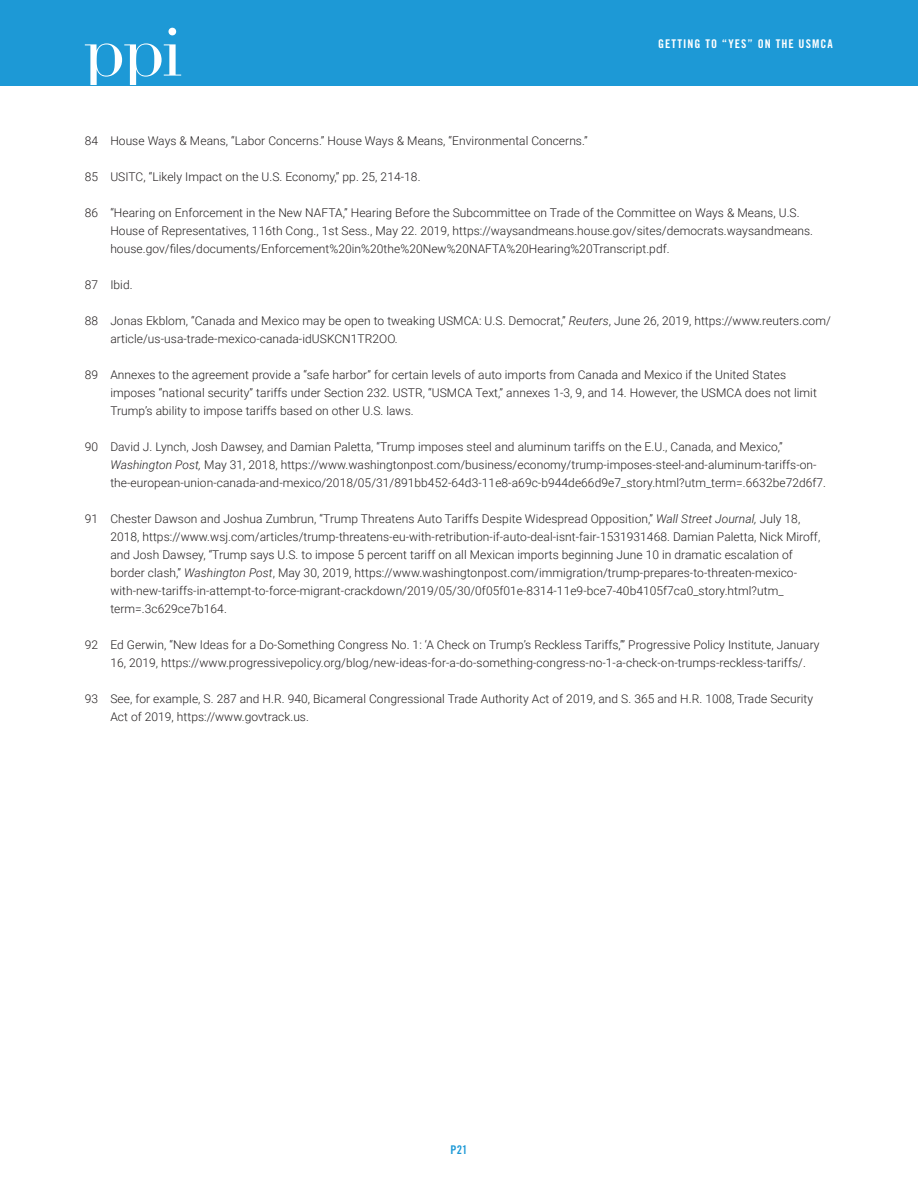
<style>
.page{position:relative;width:918px;height:1188px;background:#fff}
.page>*{position:absolute;margin:0;border:0;box-sizing:border-box;transform-origin:0 0}
.t1{font:300 12px/18px "Roboto";letter-spacing:.005em;color:#231f20}
.t2{font:12px "Trade Gothic LT Std Bd Cn 20";letter-spacing:.09em;color:#fff}
.t3{font:12px "Trade Gothic LT Std Bd Cn 20";color:#1d99d6}
.s1{font-style:italic}
</style>
<div class="page">
<div style="left:0;top:0;width:918px;height:85px;background:#1d99d6"></div>
<svg style="left:168px;top:28px;width:8px;height:7px"></svg>
<svg style="left:85px;top:43px;width:96px;height:42px"></svg>
<p class="t2" style="left:658px;top:36px;width:176px">GETTING TO “YES” ON THE USMCA</p>
<p class="t1" style="left:85px;top:131px;width:504px">84 House Ways &amp; Means, “Labor Concerns.” House Ways &amp; Means, “Environmental Concerns.”</p>
<p class="t1" style="left:85px;top:167px;width:337px">85 USITC, “Likely Impact on the U.S. Economy,” pp. 25, 214-18.</p>
<p class="t1" style="left:110px;top:203px;width:704px;text-indent:-26px">86 “Hearing on Enforcement in the New NAFTA,” Hearing Before the Subcommittee on Trade of the Committee on Ways &amp; Means, U.S.<br>House of Representatives, 116th Cong., 1st Sess., May 22. 2019, https://waysandmeans.house.gov/sites/democrats.waysandmeans. house.gov/files/documents/Enforcement%20in%20the%20New%20NAFTA%20Hearing%20Transcript.pdf.</p>
<p class="t1" style="left:85px;top:275px;width:49px">87 Ibid.</p>
<p class="t1" style="left:110px;top:311px;width:722px;text-indent:-26px">88 Jonas Ekblom, “Canada and Mexico may be open to tweaking USMCA: U.S. Democrat,” <span class="s1">Reuters</span>, June 26, 2019, https://www.reuters.com/ article/us-usa-trade-mexico-canada-idUSKCN1TR2OO.</p>
<p class="t1" style="left:110px;top:365px;width:708px;text-indent:-26px">89 Annexes to the agreement provide a “safe harbor” for certain levels of auto imports from Canada and Mexico if the United States imposes “national security” tariffs under Section 232. USTR, “USMCA Text,” annexes 1-3, 9, and 14. However, the USMCA does not limit<br>Trump’s ability to impose tariffs based on other U.S. laws.</p>
<p class="t1" style="left:110px;top:437px;width:717px;text-indent:-26px">90 David J. Lynch, Josh Dawsey, and Damian Paletta, “Trump imposes steel and aluminum tariffs on the E.U., Canada, and Mexico,”<br><span class="s1">Washington Post,</span> May 31, 2018, https://www.washingtonpost.com/business/economy/trump-imposes-steel-and-aluminum-tariffs-on&shy;the-european-union-canada-and-mexico/2018/05/31/891bb452-64d3-11e8-a69c-b944de66d9e7_story.html?utm_term=.6632be72d6f7.</p>
<p class="t1" style="left:110px;top:509px;width:711px;text-indent:-26px">91 Chester Dawson and Joshua Zumbrun, “Trump Threatens Auto Tariffs Despite Widespread Opposition,” <span class="s1">Wall Street Journal,</span> July 18, 2018, https://www.wsj.com/articles/trump-threatens-eu-with-retribution-if-auto-deal-isnt-fair-1531931468. Damian Paletta, Nick Miroff, and Josh Dawsey, “Trump says U.S. to impose 5 percent tariff on all Mexican imports beginning June 10 in dramatic escalation of border clash,” <span class="s1">Washington Post</span>, May 30, 2019, https://www.washingtonpost.com/immigration/trump-prepares-to-threaten-mexico&shy;with-new-tariffs-in-attempt-to-force-migrant-crackdown/2019/05/30/0f05f01e-8314-11e9-bce7-40b4105f7ca0_story.html?utm_ term=.3c629ce7b164.</p>
<p class="t1" style="left:110px;top:635px;width:711px;text-indent:-26px">92 Ed Gerwin, “New Ideas for a Do-Something Congress No. 1: ‘A Check on Trump’s Reckless Tariffs,’” Progressive Policy Institute, January<br>16, 2019, https://www.progressivepolicy.org/blog/new-ideas-for-a-do-something-congress-no-1-a-check-on-trumps-reckless-tariffs/.</p>
<p class="t1" style="left:110px;top:689px;width:704px;text-indent:-26px">93 See, for example, S. 287 and H.R. 940, Bicameral Congressional Trade Authority Act of 2019, and S. 365 and H.R. 1008, Trade Security<br>Act of 2019, https://www.govtrack.us.</p>
<p class="t3" style="left:451px;top:1142px;width:18px">P21</p>
</div>
